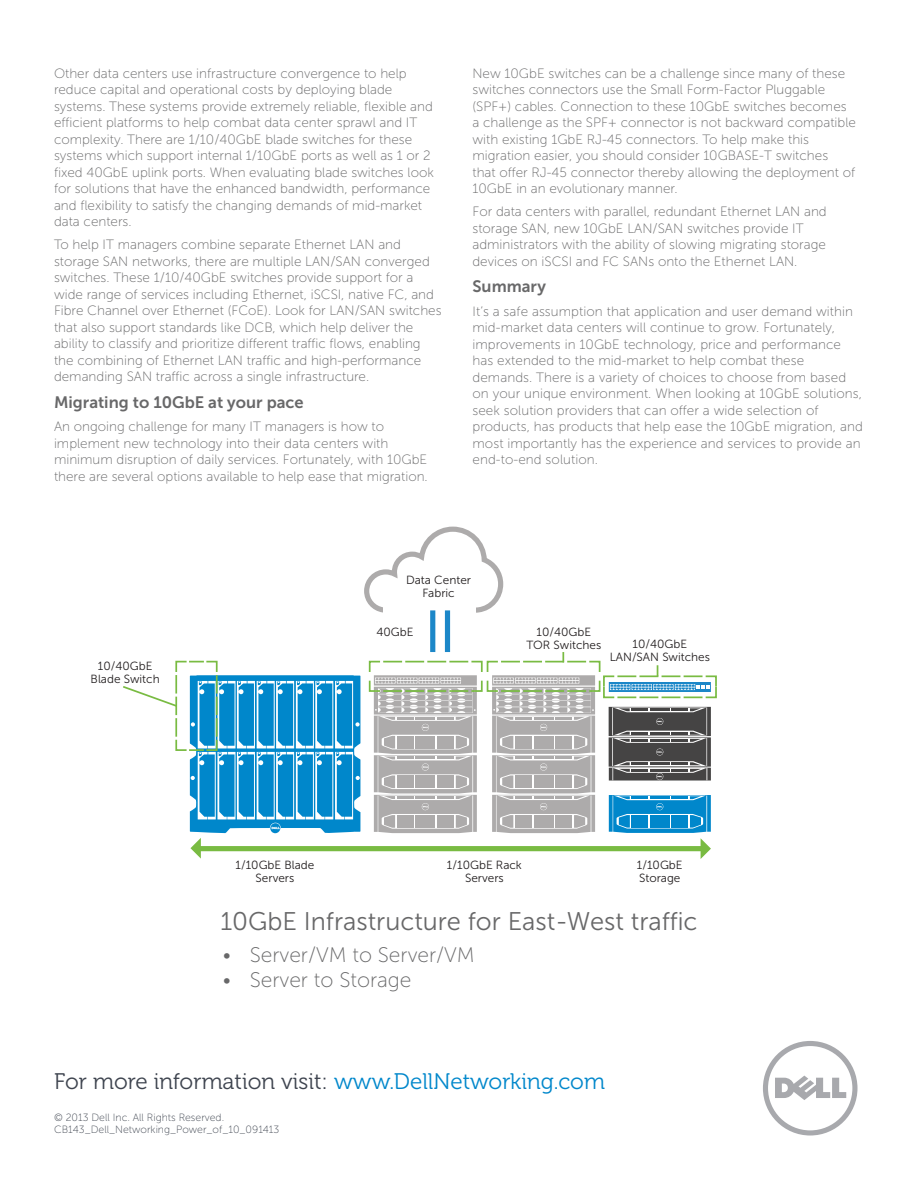
<style>
.page{position:relative;width:918px;height:1188px;background:#fff}
.page>*{position:absolute;margin:0;border:0;box-sizing:border-box;transform-origin:0 0}
.body{font:25.5px "Museo Sans For Dell 300";color:#686869}
.Call_to_action{font:22.5px "Museo For Dell 300";color:#3e444f}
.t1{font:21px "Museo Sans For Dell 100";color:#686869}
.subhead{font:16.5px "Museo Sans For Dell 700";color:#686869}
.body-2{font:13.5px/16.5px "Museo Sans For Dell 100";color:#686869}
.t2{font:11.85px/13.4px "Museo Sans For Dell 300";color:#231f20;text-align:center}
.Birdseed{font:10.5px/12px "Museo Sans For Dell 100";color:#3e444f}
.s1{color:#0087cb}
</style>
<div class="page">
<svg style="left:763px;top:1041px;width:95px;height:94px"></svg>
<svg style="left:123px;top:660px;width:237px;height:199px"></svg>
<svg style="left:364px;top:526px;width:140px;height:87px"></svg>
<div style="left:384px;top:596px;width:92px;height:26px;background:#fff"></div>
<div style="left:445px;top:610px;width:5px;height:42px;background:#1c87c8"></div>
<div style="left:430px;top:610px;width:5px;height:42px;background:#1c87c8"></div>
<svg style="left:368px;top:652px;width:349px;height:207px"></svg>
<p class="body-2" style="left:54px;top:65px;width:381px">Other data centers use infrastructure convergence to help reduce capital and operational costs by deploying blade systems. These systems provide extremely reliable, flexible and efficient platforms to help combat data center sprawl and IT complexity. There are 1/10/40GbE blade switches for these systems which support internal 1/10GbE ports as well as 1 or 2 fixed 40GbE uplink ports. When evaluating blade switches look for solutions that have the enhanced bandwidth, performance and flexibility to satisfy the changing demands of mid-market data centers.</p>
<p class="body-2" style="left:54px;top:237px;width:389px">To help IT managers combine separate Ethernet LAN and storage SAN networks, there are multiple LAN/SAN converged switches. These 1/10/40GbE switches provide support for a wide range of services including Ethernet, iSCSI, native FC, and Fibre Channel over Ethernet (FCoE). Look for LAN/SAN switches that also support standards like DCB, which help deliver the ability to classify and prioritize different traffic flows, enabling the combining of Ethernet LAN traffic and high-performance demanding SAN traffic across a single infrastructure.</p>
<p class="subhead" style="left:54px;top:393px;width:251px">Migrating to 10GbE at your pace</p>
<p class="body-2" style="left:54px;top:418px;width:375px">An ongoing challenge for many IT managers is how to implement new technology into their data centers with minimum disruption of daily services. Fortunately, with 10GbE there are several options available to help ease that migration.</p>
<p class="body-2" style="left:472px;top:65px;width:385px">New 10GbE switches can be a challenge since many of these switches connectors use the Small Form-Factor Pluggable (SPF+) cables. Connection to these 10GbE switches becomes a challenge as the SPF+ connector is not backward compatible with existing 1GbE RJ-45 connectors. To help make this migration easier, you should consider 10GBASE-T switches<br>that offer RJ-45 connector thereby allowing the deployment of 10GbE in an evolutionary manner.</p>
<p class="body-2" style="left:472px;top:204px;width:356px">For data centers with parallel, redundant Ethernet LAN and storage SAN, new 10GbE LAN/SAN switches provide IT administrators with the ability of slowing migrating storage devices on iSCSI and FC SANs onto the Ethernet LAN.</p>
<p class="subhead" style="left:472px;top:278px;width:75px">Summary</p>
<p class="body-2" style="left:472px;top:303px;width:392px">It’s a safe assumption that application and user demand within mid-market data centers will continue to grow. Fortunately, improvements in 10GbE technology, price and performance has extended to the mid-market to help combat these demands. There is a variety of choices to choose from based on your unique environment. When looking at 10GbE solutions, seek solution providers that can offer a wide selection of products, has products that help ease the 10GbE migration, and most importantly has the experience and services to provide an end-to-end solution.</p>
<p class="t2" style="left:91px;top:659px;width:71px">10/40GbE<br>Blade Switch</p>
<p class="t2" style="left:406px;top:573px;width:66px">Data Center<br>Fabric</p>
<p class="t2" style="left:376px;top:625px;width:39px">40GbE</p>
<p class="t2" style="left:526px;top:625px;width:76px">10/40GbE<br>TOR Switches</p>
<p class="t2" style="left:610px;top:637px;width:102px">10/40GbE<br>LAN/SAN Switches</p>
<p class="t2" style="left:236px;top:858px;width:80px">1/10GbE Blade<br>Servers</p>
<p class="t2" style="left:447px;top:858px;width:76px">1/10GbE Rack<br>Servers</p>
<p class="t2" style="left:637px;top:858px;width:47px;text-align:left">1/10GbE<br>Storage</p>
<p class="body" style="left:220px;top:908px;width:479px">10GbE Infrastructure for East-West traffic</p>
<p class="t1" style="left:223px;top:944px;width:254px">• Server/VM to Server/VM</p>
<p class="t1" style="left:223px;top:969px;width:190px">• Server to Storage</p>
<p class="Call_to_action" style="left:54px;top:1070px;width:552px">For more information visit: <span class="s1">www.DellNetworking.com</span></p>
<p class="Birdseed" style="left:54px;top:1112px;width:227px">© 2013 Dell Inc. All Rights Reserved.<br>CB143_Dell_Networking_Power_of_10_091413</p>
</div>
